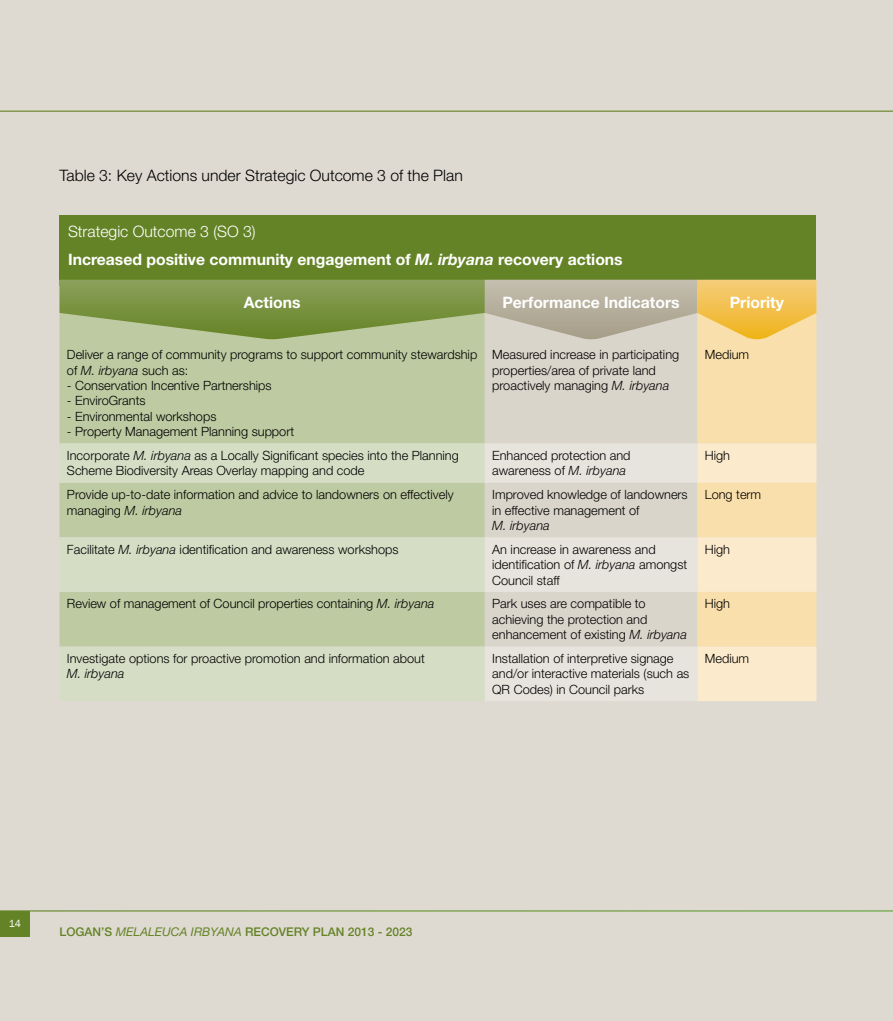
<style>
.page{position:relative;width:893px;height:1021px;background:#fff}
.page>*{position:absolute;margin:0;border:0;box-sizing:border-box;transform-origin:0 0}
.t1{font:700 15.75px/28px "Helvetica Neue LT Std";color:#fff}
.t2{font:300 15.75px "Helvetica Neue LT Std";color:#000}
.t3{font:300 12.75px/15.3px "Helvetica Neue LT Std";color:#000}
.t4{font:italic 300 12.75px "Helvetica Neue LT Std";color:#000}
.t5{font:500 12px "Helvetica Neue LT Std";color:#648326}
.t6{font:10.5px "Franklin Gothic";color:#fff}
.s1{font-weight:300}
.s2{font-style:italic}
.s3{font-weight:400;font-style:italic}
</style>
<div class="page">
<div style="left:0;top:0;width:893px;height:1020px;background:#dedad1"></div>
<div style="left:0;top:910px;width:30px;height:26px;background:#648326"></div>
<hr style="left:0;top:910px;width:893px;height:1px;background:#fff">
<hr style="left:0;top:111px;width:893px;height:1px;background:#648326">
<div style="left:60px;top:215px;width:756px;height:71px;background:#648326"></div>
<div style="left:60px;top:339px;width:425px;height:104px;background:#becaa2"></div>
<div style="left:697px;top:339px;width:119px;height:104px;background:#f9dfab"></div>
<svg style="left:60px;top:443px;width:425px;height:258px;fill:#d6ddc5"></svg>
<svg style="left:485px;top:444px;width:212px;height:257px;fill:#e7e4dd"></svg>
<svg style="left:697px;top:443px;width:119px;height:258px;background:#f9e5bd"></svg>
<svg style="left:60px;top:280px;width:756px;height:59px;background:#a9ad70"></svg>
<p class="t2" style="left:60px;top:166px;width:405px">Table 3: Key Actions under Strategic Outcome 3 of the Plan</p>
<p class="t1" style="left:68px;top:217px;width:556px"><span class="s1">Strategic Outcome 3 (SO 3)<br></span>Increased positive community engagement of <span class="s2">M. irbyana</span> recovery actions</p>
<p class="t1" style="left:244px;top:288px;width:58px">Actions</p>
<p class="t1" style="left:502px;top:288px;width:179px">Performance Indicators</p>
<p class="t1" style="left:730px;top:288px;width:56px">Priority</p>
<p class="t3" style="left:67px;top:347px;width:412px">Deliver a range of community programs to support community stewardship of <span class="s2">M. irbyana</span> such as:</p>
<p class="t3" style="left:67px;top:377px;width:206px">- Conservation Incentive Partnerships</p>
<p class="t3" style="left:67px;top:393px;width:80px">- EnviroGrants</p>
<p class="t3" style="left:67px;top:408px;width:151px">- Environmental workshops</p>
<p class="t3" style="left:67px;top:423px;width:229px">- Property Management Planning support</p>
<p class="t3" style="left:492px;top:347px;width:189px">Measured increase in participating properties/area of private land proactively managing <span class="s2">M. irbyana</span></p>
<p class="t3" style="left:705px;top:347px;width:46px">Medium</p>
<p class="t3" style="left:67px;top:447px;width:393px">Incorporate <span class="s2">M. irbyana</span> as a Locally Significant species into the Planning<br>Scheme Biodiversity Areas Overlay mapping and code</p>
<p class="t3" style="left:492px;top:447px;width:140px">Enhanced protection and awareness of <span class="s2">M. irbyana</span></p>
<p class="t3" style="left:705px;top:447px;width:27px">High</p>
<p class="t3" style="left:67px;top:487px;width:388px">Provide up-to-date information and advice to landowners on effectively managing <span class="s2">M. irbyana</span></p>
<p class="t3" style="left:492px;top:487px;width:197px">Improved knowledge of landowners in effective management of</p>
<p class="t4" style="left:492px;top:517px;width:59px">M. irbyana</p>
<p class="t3" style="left:705px;top:487px;width:58px">Long term</p>
<p class="t3" style="left:67px;top:541px;width:333px">Facilitate <span class="s2">M. irbyana</span> identification and awareness workshops</p>
<p class="t3" style="left:492px;top:541px;width:197px">An increase in awareness and identification of <span class="s2">M. irbyana</span> amongst<br>Council staff</p>
<p class="t3" style="left:705px;top:541px;width:27px">High</p>
<p class="t3" style="left:67px;top:596px;width:369px">Review of management of Council properties containing <span class="s2">M. irbyana</span></p>
<p class="t3" style="left:492px;top:596px;width:196px">Park uses are compatible to achieving the protection and enhancement of existing <span class="s2">M. irbyana</span></p>
<p class="t3" style="left:705px;top:596px;width:27px">High</p>
<p class="t3" style="left:67px;top:650px;width:359px">Investigate options for proactive promotion and information about</p>
<p class="t4" style="left:67px;top:666px;width:59px">M. irbyana</p>
<p class="t3" style="left:492px;top:650px;width:199px">Installation of interpretive signage and/or interactive materials (such as<br>QR Codes) in Council parks</p>
<p class="t3" style="left:705px;top:650px;width:46px">Medium</p>
<p class="t6" style="left:9px;top:917px;width:13px">14</p>
<p class="t5" style="left:60px;top:924px;width:354px">LOGAN’S <span class="s3">MELALEUCA IRBYANA</span> RECOVERY PLAN 2013 - 2023</p>
</div>
